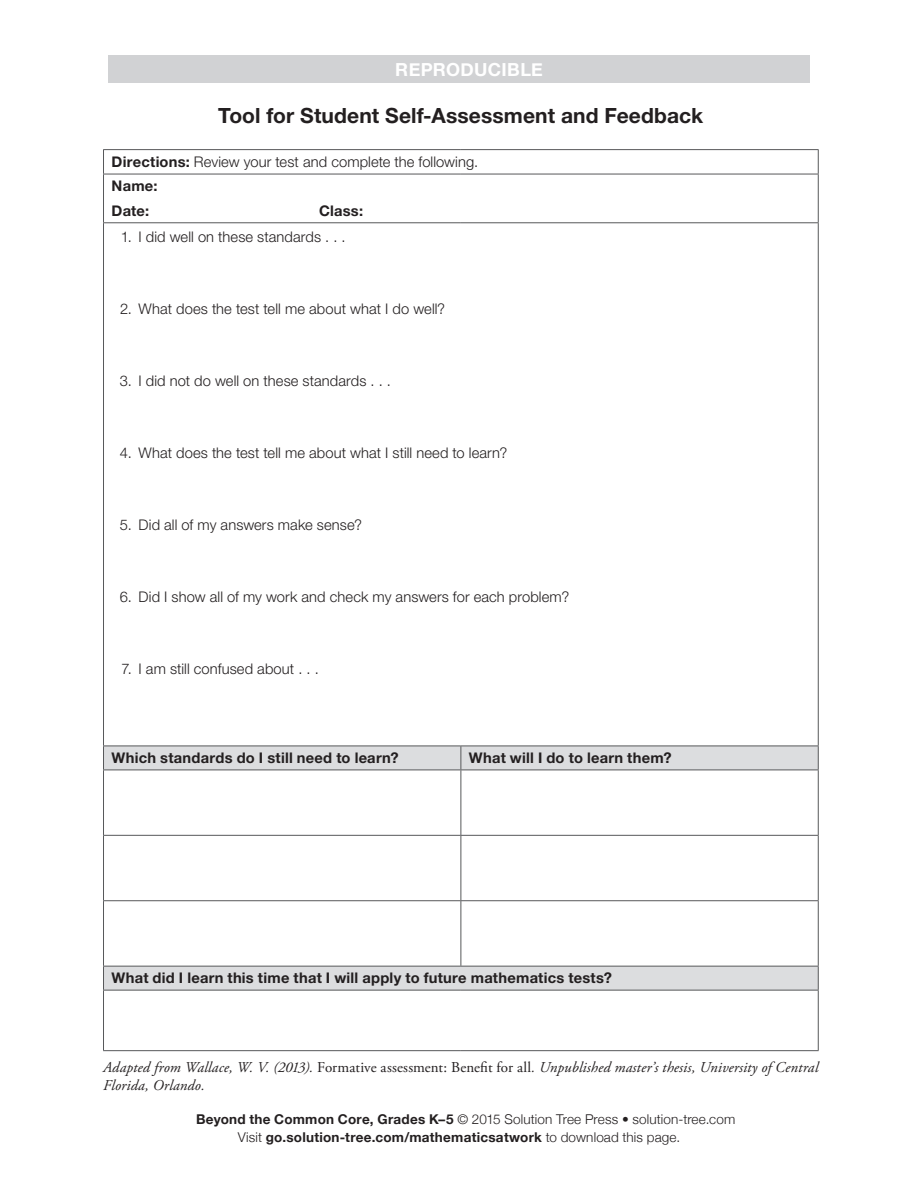
<style>
.page{position:relative;width:918px;height:1188px;background:#fff}
.page>*{position:absolute;margin:0;border:0;box-sizing:border-box;transform-origin:0 0}
.Repro_Title{font:700 21px "Helvetica Neue LT Std";letter-spacing:.005em;color:#231f20}
.t1{font:700 18px "Helvetica Neue";letter-spacing:.02em;color:#fff}
.source_note{font:italic 15px/18px "Adobe Garamond Pro";letter-spacing:.01em;color:#231f20}
.Figure_Text{font:300 14.7px "Helvetica Neue LT Std";letter-spacing:.005em;color:#231f20}
.Figure_Text-2{font:700 14.7px "Helvetica Neue LT Std";letter-spacing:.015em;color:#231f20}
.t2{font:700 13.5px/18px "Helvetica Neue";letter-spacing:.02em;color:#231f20}
.s1{font-weight:700}
.s2{font-style:normal}
.s3{font-weight:300}
</style>
<div class="page">
<div style="left:108px;top:56px;width:702px;height:27px;background:#d1d2d4"></div>
<svg style="left:104px;top:747px;width:714px;height:243px"></svg>
<hr style="left:103px;top:149px;width:358px;height:1px;background:#57585a">
<svg style="left:103px;top:150px;width:1px;height:24px"></svg>
<hr style="left:461px;top:149px;width:358px;height:1px;background:#57585a">
<svg style="left:818px;top:150px;width:1px;height:24px"></svg>
<hr style="left:818px;top:174px;width:1px;height:48px;background:#57585a">
<hr style="left:103px;top:223px;width:1px;height:523px;background:#57585a">
<hr style="left:818px;top:223px;width:1px;height:523px;background:#57585a">
<hr style="left:103px;top:770px;width:1px;height:65px;background:#57585a">
<hr style="left:818px;top:770px;width:1px;height:65px;background:#57585a">
<hr style="left:103px;top:836px;width:1px;height:64px;background:#57585a">
<hr style="left:818px;top:836px;width:1px;height:64px;background:#57585a">
<hr style="left:103px;top:901px;width:1px;height:65px;background:#57585a">
<hr style="left:818px;top:901px;width:1px;height:65px;background:#57585a">
<hr style="left:103px;top:991px;width:1px;height:59px;background:#57585a">
<hr style="left:818px;top:991px;width:1px;height:59px;background:#57585a">
<hr style="left:103px;top:1050px;width:358px;height:1px;background:#57585a">
<hr style="left:461px;top:1050px;width:358px;height:1px;background:#57585a">
<hr style="left:103px;top:746px;width:358px;height:1px;background:#57585a">
<svg style="left:103px;top:746px;width:1px;height:24px"></svg>
<hr style="left:461px;top:746px;width:358px;height:1px;background:#57585a">
<svg style="left:818px;top:746px;width:1px;height:24px"></svg>
<hr style="left:103px;top:770px;width:358px;height:1px;background:#57585a">
<hr style="left:461px;top:770px;width:358px;height:1px;background:#57585a">
<hr style="left:103px;top:174px;width:358px;height:1px;background:#57585a">
<hr style="left:103px;top:174px;width:1px;height:48px;background:#57585a">
<hr style="left:461px;top:174px;width:358px;height:1px;background:#57585a">
<hr style="left:103px;top:222px;width:358px;height:1px;background:#57585a">
<hr style="left:461px;top:222px;width:358px;height:1px;background:#57585a">
<svg style="left:461px;top:746px;width:1px;height:24px"></svg>
<hr style="left:461px;top:770px;width:1px;height:65px;background:#57585a">
<hr style="left:103px;top:835px;width:358px;height:1px;background:#57585a">
<hr style="left:461px;top:835px;width:358px;height:1px;background:#57585a">
<hr style="left:461px;top:836px;width:1px;height:64px;background:#57585a">
<hr style="left:103px;top:900px;width:358px;height:1px;background:#57585a">
<hr style="left:461px;top:900px;width:358px;height:1px;background:#57585a">
<hr style="left:461px;top:901px;width:1px;height:65px;background:#57585a">
<hr style="left:103px;top:966px;width:358px;height:1px;background:#57585a">
<svg style="left:103px;top:967px;width:1px;height:23px"></svg>
<hr style="left:461px;top:966px;width:358px;height:1px;background:#57585a">
<svg style="left:818px;top:967px;width:1px;height:23px"></svg>
<hr style="left:103px;top:990px;width:358px;height:1px;background:#57585a">
<hr style="left:461px;top:990px;width:358px;height:1px;background:#57585a">
<p class="t1" style="left:395px;top:56px;width:149px">REPRODUCIBLE</p>
<p class="Repro_Title" style="left:218px;top:103px;width:486px">Tool for Student Self-Assessment and Feedback</p>
<p class="Figure_Text" style="left:112px;top:153px;width:368px"><span class="s1">Directions:</span> Review your test and complete the following.</p>
<p class="Figure_Text-2" style="left:112px;top:177px;width:47px">Name:</p>
<p class="Figure_Text-2" style="left:112px;top:202px;width:39px">Date:</p>
<p class="Figure_Text-2" style="left:319px;top:202px;width:45px">Class:</p>
<p class="Figure_Text" style="left:121px;top:228px;width:226px">1. I did well on these standards . . .</p>
<p class="Figure_Text" style="left:120px;top:300px;width:327px">2. What does the test tell me about what I do well?</p>
<p class="Figure_Text" style="left:120px;top:372px;width:273px">3. I did not do well on these standards . . .</p>
<p class="Figure_Text" style="left:120px;top:444px;width:389px">4. What does the test tell me about what I still need to learn?</p>
<p class="Figure_Text" style="left:120px;top:516px;width:244px">5. Did all of my answers make sense?</p>
<p class="Figure_Text" style="left:120px;top:588px;width:451px">6. Did I show all of my work and check my answers for each problem?</p>
<p class="Figure_Text" style="left:121px;top:660px;width:199px">7. I am still confused about . . .</p>
<p class="Figure_Text-2" style="left:112px;top:749px;width:289px">Which standards do I still need to learn?</p>
<p class="Figure_Text-2" style="left:469px;top:749px;width:204px">What will I do to learn them?</p>
<p class="Figure_Text-2" style="left:112px;top:969px;width:502px">What did I learn this time that I will apply to future mathematics tests?</p>
<p class="source_note" style="left:103px;top:1059px;width:717px">Adapted from Wallace, W. V. (2013). <span class="s2">Formative assessment: Benefit for all</span>. Unpublished master’s thesis, University of Central<br>Florida, Orlando.</p>
<p class="t2" style="left:238px;top:1110px;width:499px;text-indent:-42px">Beyond the Common Core, Grades K–5 <span class="s3">© 2015 Solution Tree Press • solution-tree.com<br>Visit</span> go.solution-tree.com/mathematicsatwork <span class="s3">to download this page.</span></p>
</div>
